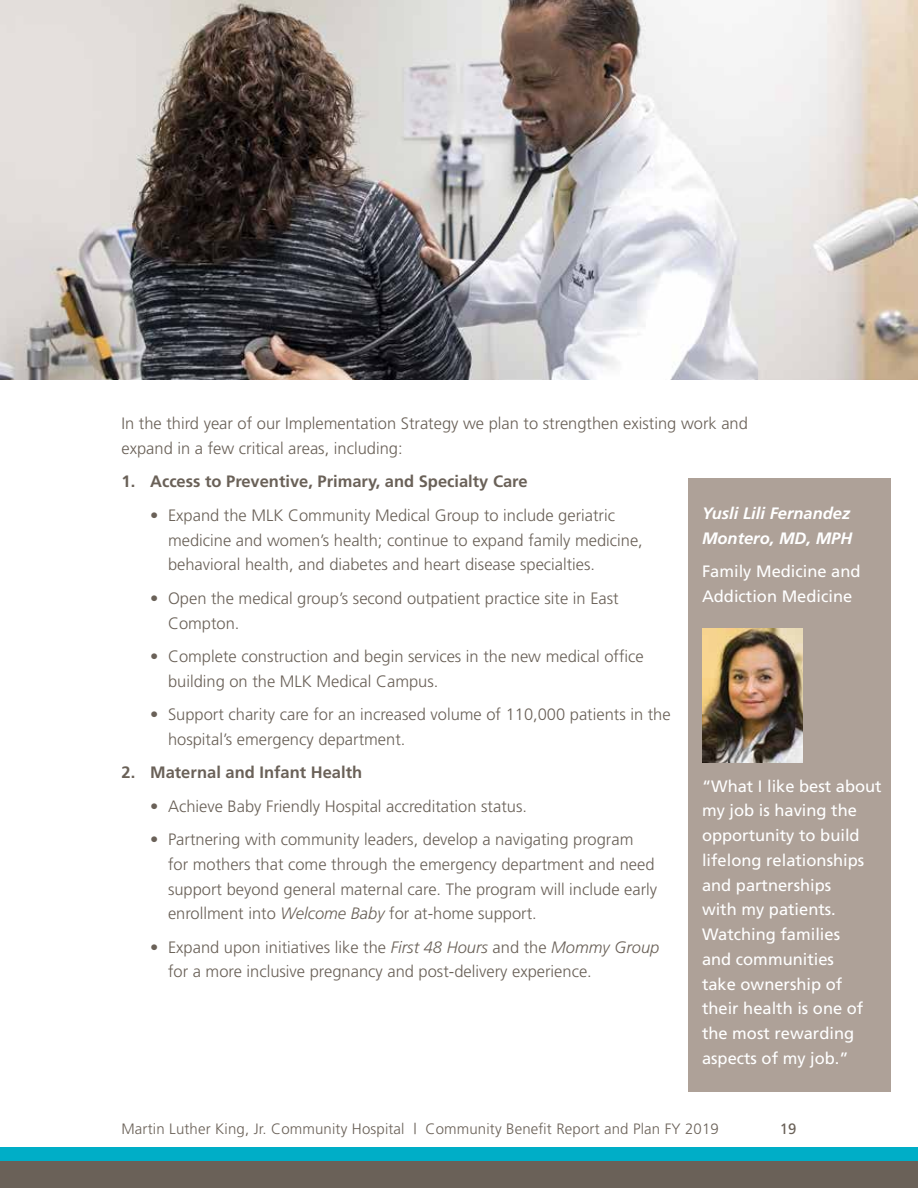
<style>
.page{position:relative;width:918px;height:1188px;background:#fff}
.page>*{position:absolute;margin:0;border:0;box-sizing:border-box;transform-origin:0 0}
.t1{font:300 16.5px/24.8px "Frutiger";color:#6a6158}
.t2{font:16.5px/24.8px "Frutiger";color:#fff}
.t3{font:700 16.5px "Frutiger";color:#6a6158}
.t4{font:italic 700 16.5px/24.8px "Frutiger";color:#fff}
.t5{font:300 15px "Frutiger";letter-spacing:.01em;color:#6a6158}
.t6{font:15px "Frutiger";color:#6a6158}
.s1{font-style:italic}
</style>
<div class="page">
<div style="left:0;top:1148px;width:918px;height:13px;background:#00aec7"></div>
<div style="left:0;top:1161px;width:918px;height:27px;background:#6a6158"></div>
<img style="left:0;top:0;width:918px;height:379px">
<div style="left:688px;top:478px;width:203px;height:614px;background:#aea198"></div>
<img style="left:702px;top:628px;width:101px;height:134px">
<p class="t1" style="left:122px;top:411px;width:628px">In the third year of our Implementation Strategy we plan to strengthen existing work and expand in a few critical areas, including:</p>
<p class="t3" style="left:122px;top:472px;width:408px">1. Access to Preventive, Primary, and Specialty Care</p>
<p class="t1" style="left:168px;top:503px;width:476px;text-indent:-18px">• Expand the MLK Community Medical Group to include geriatric medicine and women’s health; continue to expand family medicine, behavioral health, and diabetes and heart disease specialties.</p>
<p class="t1" style="left:168px;top:586px;width:452px;text-indent:-18px">• Open the medical group’s second outpatient practice site in East<br>Compton.</p>
<p class="t1" style="left:168px;top:644px;width:477px;text-indent:-18px">• Complete construction and begin services in the new medical office building on the MLK Medical Campus.</p>
<p class="t1" style="left:168px;top:702px;width:504px;text-indent:-18px">• Support charity care for an increased volume of 110,000 patients in the hospital’s emergency department.</p>
<p class="t3" style="left:122px;top:763px;width:242px">2. Maternal and Infant Health</p>
<p class="t1" style="left:150px;top:793px;width:379px">• Achieve Baby Friendly Hospital accreditation status.</p>
<p class="t1" style="left:168px;top:827px;width:491px;text-indent:-18px">• Partnering with community leaders, develop a navigating program for mothers that come through the emergency department and need support beyond general maternal care. The program will include early enrollment into <span class="s1">Welcome Baby</span> for at-home support.</p>
<p class="t1" style="left:168px;top:935px;width:493px;text-indent:-18px">• Expand upon initiatives like the <span class="s1">First 48 Hours</span> and the <span class="s1">Mommy Group </span>for a more inclusive pregnancy and post-delivery experience.</p>
<p class="t4" style="left:702px;top:501px;width:152px">Yusli Lili Fernandez<br>Montero, MD, MPH</p>
<p class="t2" style="left:702px;top:559px;width:160px">Family Medicine and<br>Addiction Medicine</p>
<p class="t2" style="left:702px;top:773px;width:181px">“What I like best about my job is having the opportunity to build lifelong relationships and partnerships<br>with my patients.<br>Watching families<br>and communities<br>take ownership of their health is one of the most rewarding aspects of my job.”</p>
<p class="t5" style="left:122px;top:1120px;width:599px">Martin Luther King, Jr. Community Hospital | Community Benefit Report and Plan FY 2019</p>
<p class="t6" style="left:780px;top:1120px;width:18px">19</p>
</div>
